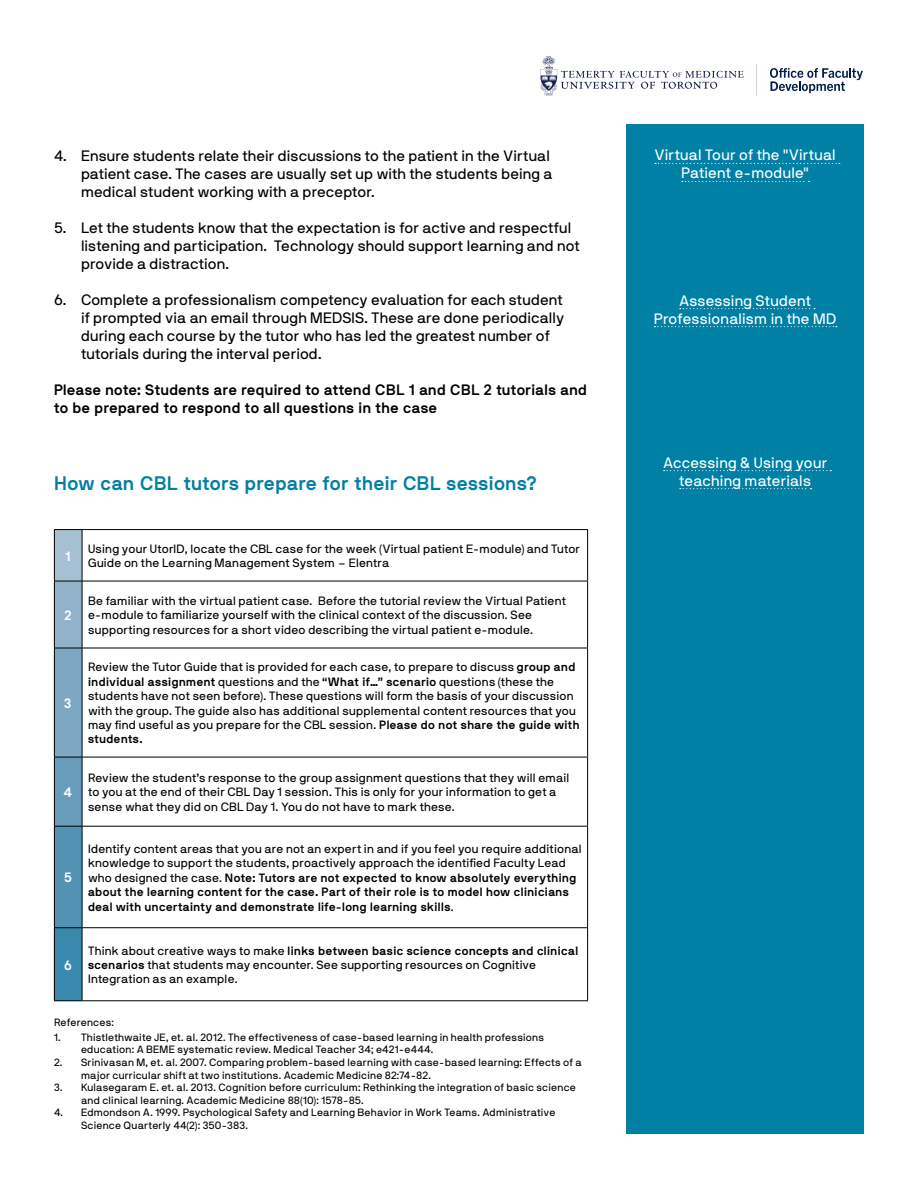
<style>
.page{position:relative;width:918px;height:1188px;background:#fff}
.page>*{position:absolute;margin:0;border:0;box-sizing:border-box;transform-origin:0 0}
.Subtitle{font:700 19.5px "NB International Pro";letter-spacing:.005em;color:#007fa3}
.t1{font:15px/18px "NB International Pro";letter-spacing:.005em;color:#000}
.Subtitle-2{font:15px/18px "NB International Pro";letter-spacing:.01em;color:#fff;text-align:center}
.Paragraph_Style_1{font:700 15px/18px "NB International Pro";letter-spacing:.005em;color:#000}
.Titles{font:700 13.5px "NB International Pro";color:#fff}
.Paragraph_Style_1-2{font:12px/14.4px "NB International Pro";letter-spacing:.015em;color:#000}
.Paragraph_Style_1-3{font:700 12px/14.4px "NB International Pro";letter-spacing:.015em;color:#000}
.Paragraph_Style_1-4{font:10.5px/12.6px "NB International Pro";letter-spacing:.015em;color:#000}
.s1{font-weight:700}
.s2{font-weight:400}
</style>
<div class="page">
<svg style="left:540px;top:56px;width:204px;height:39px"></svg>
<svg style="left:770px;top:68px;width:93px;height:25px"></svg>
<div style="left:626px;top:125px;width:238px;height:1009px;background:#0180a5"></div>
<svg style="left:655px;top:163px;width:185px;height:1px"></svg>
<svg style="left:682px;top:181px;width:128px;height:1px"></svg>
<svg style="left:680px;top:308px;width:135px;height:1px"></svg>
<svg style="left:655px;top:326px;width:182px;height:1px"></svg>
<svg style="left:664px;top:470px;width:167px;height:1px"></svg>
<svg style="left:680px;top:488px;width:132px;height:1px"></svg>
<div style="left:54px;top:530px;width:28px;height:51px;background:#a5bfd3"></div>
<div style="left:54px;top:581px;width:28px;height:67px;background:#91b2ca"></div>
<div style="left:54px;top:648px;width:28px;height:109px;background:#7da7c2"></div>
<div style="left:54px;top:757px;width:28px;height:69px;background:#699cba"></div>
<div style="left:54px;top:826px;width:28px;height:102px;background:#5392b3"></div>
<div style="left:54px;top:928px;width:28px;height:73px;background:#3889ac"></div>
<svg style="left:54px;top:529px;width:28px;height:1px"></svg>
<hr style="left:54px;top:530px;width:1px;height:51px;background:#000">
<hr style="left:82px;top:529px;width:506px;height:1px;background:#000">
<hr style="left:587px;top:530px;width:1px;height:51px;background:#000">
<svg style="left:55px;top:581px;width:27px;height:1px"></svg>
<hr style="left:54px;top:581px;width:1px;height:67px;background:#000">
<hr style="left:82px;top:581px;width:506px;height:1px;background:#000">
<hr style="left:587px;top:581px;width:1px;height:67px;background:#000">
<svg style="left:55px;top:648px;width:27px;height:1px"></svg>
<hr style="left:54px;top:648px;width:1px;height:109px;background:#000">
<hr style="left:82px;top:648px;width:506px;height:1px;background:#000">
<hr style="left:587px;top:648px;width:1px;height:109px;background:#000">
<svg style="left:55px;top:757px;width:27px;height:1px"></svg>
<hr style="left:54px;top:757px;width:1px;height:69px;background:#000">
<hr style="left:82px;top:757px;width:506px;height:1px;background:#000">
<hr style="left:587px;top:757px;width:1px;height:69px;background:#000">
<svg style="left:54px;top:826px;width:28px;height:1px"></svg>
<hr style="left:54px;top:827px;width:1px;height:100px;background:#000">
<hr style="left:82px;top:826px;width:506px;height:1px;background:#000">
<hr style="left:587px;top:827px;width:1px;height:100px;background:#000">
<svg style="left:54px;top:927px;width:28px;height:1px"></svg>
<hr style="left:54px;top:928px;width:1px;height:72px;background:#000">
<hr style="left:82px;top:927px;width:506px;height:1px;background:#000">
<hr style="left:587px;top:928px;width:1px;height:72px;background:#000">
<svg style="left:54px;top:1000px;width:28px;height:1px"></svg>
<hr style="left:82px;top:1000px;width:506px;height:1px;background:#000">
<hr style="left:82px;top:530px;width:1px;height:51px;background:#000">
<hr style="left:82px;top:581px;width:1px;height:67px;background:#000">
<hr style="left:82px;top:648px;width:1px;height:109px;background:#000">
<hr style="left:82px;top:757px;width:1px;height:69px;background:#000">
<hr style="left:82px;top:826px;width:1px;height:102px;background:#000">
<hr style="left:82px;top:928px;width:1px;height:72px;background:#000">
<p class="t1" style="left:81px;top:147px;width:473px;text-indent:-27px">4. Ensure students relate their discussions to the patient in the Virtual patient case. The cases are usually set up with the students being a medical student working with a preceptor.</p>
<p class="t1" style="left:81px;top:219px;width:500px;text-indent:-27px">5. Let the students know that the expectation is for active and respectful listening and participation. Technology should support learning and not provide a distraction.</p>
<p class="t1" style="left:81px;top:291px;width:485px;text-indent:-27px">6. Complete a professionalism competency evaluation for each student if prompted via an email through MEDSIS. These are done periodically during each course by the tutor who has led the greatest number of tutorials during the interval period.</p>
<p class="Paragraph_Style_1" style="left:54px;top:381px;width:535px">Please note: Students are required to attend CBL 1 and CBL 2 tutorials and to be prepared to respond to all questions in the case</p>
<p class="Subtitle" style="left:54px;top:472px;width:485px">How can CBL tutors prepare for their CBL sessions?</p>
<p class="Titles" style="left:65px;top:548px;width:7px">1</p>
<p class="Paragraph_Style_1-2" style="left:88px;top:541px;width:494px">Using your UtorID, locate the CBL case for the week (Virtual patient E-module) and Tutor<br>Guide on the Learning Management System – Elentra</p>
<p class="Titles" style="left:64px;top:607px;width:9px">2</p>
<p class="Titles" style="left:64px;top:695px;width:9px">3</p>
<p class="Titles" style="left:64px;top:784px;width:10px">4</p>
<p class="Titles" style="left:64px;top:870px;width:10px">5</p>
<p class="Paragraph_Style_1-2" style="left:88px;top:593px;width:479px">Be familiar with the virtual patient case. Before the tutorial review the Virtual Patient e-module to familiarize yourself with the clinical context of the discussion. See supporting resources for a short video describing the virtual patient e-module.</p>
<p class="Paragraph_Style_1-2" style="left:88px;top:660px;width:493px">Review the Tutor Guide that is provided for each case, to prepare to discuss <span class="s1">group and individual assignment</span> questions and the <span class="s1">“What if…” scenario</span> questions (these the students have not seen before). These questions will form the basis of your discussion with the group. The guide also has additional supplemental content resources that you may find useful as you prepare for the CBL session. <span class="s1">Please do not share the guide with students.</span></p>
<p class="Paragraph_Style_1-2" style="left:88px;top:770px;width:483px">Review the student’s response to the group assignment questions that they will email to you at the end of their CBL Day 1 session. This is only for your information to get a sense what they did on CBL Day 1. You do not have to mark these.</p>
<p class="Paragraph_Style_1-3" style="left:88px;top:841px;width:495px"><span class="s2">Identify content areas that you are not an expert in and if you feel you require additional knowledge to support the students, proactively approach the identified Faculty Lead who designed the case.</span> Note: Tutors are not expected to know absolutely everything about the learning content for the case. Part of their role is to model how clinicians deal with uncertainty and demonstrate life-long learning skills<span class="s2">.</span></p>
<p class="Paragraph_Style_1-2" style="left:88px;top:943px;width:492px">Think about creative ways to make <span class="s1">links between basic science concepts and clinical scenarios</span> that students may encounter. See supporting resources on Cognitive<br>Integration as an example.</p>
<p class="Paragraph_Style_1-4" style="left:54px;top:1016px;width:62px">References:</p>
<p class="Paragraph_Style_1-4" style="left:81px;top:1031px;width:465px;text-indent:-27px">1. Thistlethwaite JE, et. al. 2012. The effectiveness of case-based learning in health professions education: A BEME systematic review. Medical Teacher 34; e421-e444.</p>
<p class="Paragraph_Style_1-4" style="left:81px;top:1056px;width:502px;text-indent:-27px">2. Srinivasan M, et. al. 2007. Comparing problem-based learning with case-based learning: Effects of a major curricular shift at two institutions. Academic Medicine 82:74-82.</p>
<p class="Paragraph_Style_1-4" style="left:81px;top:1081px;width:496px;text-indent:-27px">3. Kulasegaram E. et. al. 2013. Cognition before curriculum: Rethinking the integration of basic science and clinical learning. Academic Medicine 88(10): 1578-85.</p>
<p class="Paragraph_Style_1-4" style="left:81px;top:1106px;width:476px;text-indent:-27px">4. Edmondson A. 1999. Psychological Safety and Learning Behavior in Work Teams. Administrative<br>Science Quarterly 44(2): 350-383.</p>
<p class="Titles" style="left:64px;top:957px;width:10px">6</p>
<p class="Subtitle-2" style="left:655px;top:146px;width:183px">Virtual Tour of the "Virtual<br>Patient e-module"</p>
<p class="Subtitle-2" style="left:654px;top:291px;width:184px">Assessing Student<br>Professionalism in the MD</p>
<p class="Subtitle-2" style="left:663px;top:453px;width:166px">Accessing &amp; Using your teaching materials</p>
</div>
